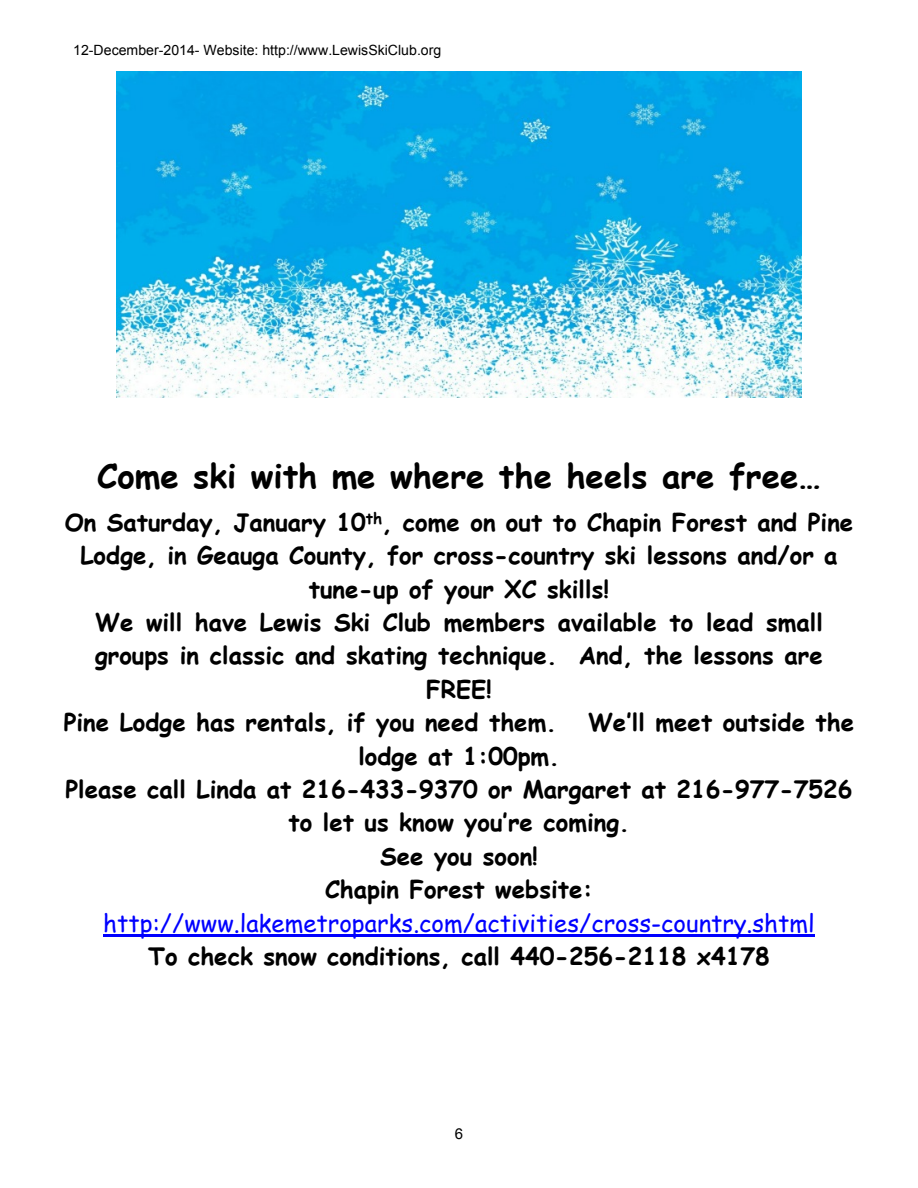
<style>
.page{position:relative;width:918px;height:1188px;background:#fff}
.page>*{position:absolute;margin:0;border:0;box-sizing:border-box;transform-origin:0 0}
.t1{font:700 33px "Comic Sans MS";color:#000}
.t2{font:700 24px/33.5px "Comic Sans MS";color:#000;text-align:center}
.t3{font:24px "Comic Sans MS";color:#00f}
.t4{font:15px "Arial";color:#000}
.t5{font:14.1px "Arial";color:#000}
</style>
<div class="page">
<hr style="left:103px;top:935px;width:712px;height:2px;background:#00f">
<img style="left:116px;top:71px;width:686px;height:327px">
<p class="t5" style="left:73px;top:45px;width:370px">12-December-2014- Website: http://www.LewisSkiClub.org</p>
<h1 class="t1" style="left:97px;top:461px;width:725px">Come ski with me where the heels are free…</h1>
<p class="t2" style="left:65px;top:508px;width:790px">On Saturday, January 10<sup>th</sup>, come on out to Chapin Forest and Pine</p>
<p class="t2" style="left:80px;top:541px;width:759px">Lodge, in Geauga County, for cross-country ski lessons and/or a</p>
<p class="t2" style="left:309px;top:575px;width:302px">tune-up of your XC skills!</p>
<p class="t2" style="left:95px;top:608px;width:729px">We will have Lewis Ski Club members available to lead small</p>
<p class="t2" style="left:95px;top:641px;width:729px">groups in classic and skating technique. And, the lessons are</p>
<p class="t2" style="left:426px;top:675px;width:67px">FREE!</p>
<p class="t2" style="left:64px;top:708px;width:494px">Pine Lodge has rentals, if you need them.</p>
<p class="t2" style="left:588px;top:708px;width:268px">We’ll meet outside the</p>
<p class="t2" style="left:65px;top:742px;width:789px">lodge at 1:00pm.<br>Please call Linda at 216-433-9370 or Margaret at 216-977-7526 to let us know you’re coming.<br>See you soon!<br>Chapin Forest website:</p>
<p class="t3" style="left:103px;top:912px;width:713px">http://www.lakemetroparks.com/activities/cross-country.shtml</p>
<p class="t2" style="left:148px;top:942px;width:623px">To check snow conditions, call 440-256-2118 x4178</p>
<p class="t4" style="left:455px;top:1128px;width:10px">6</p>
</div>
